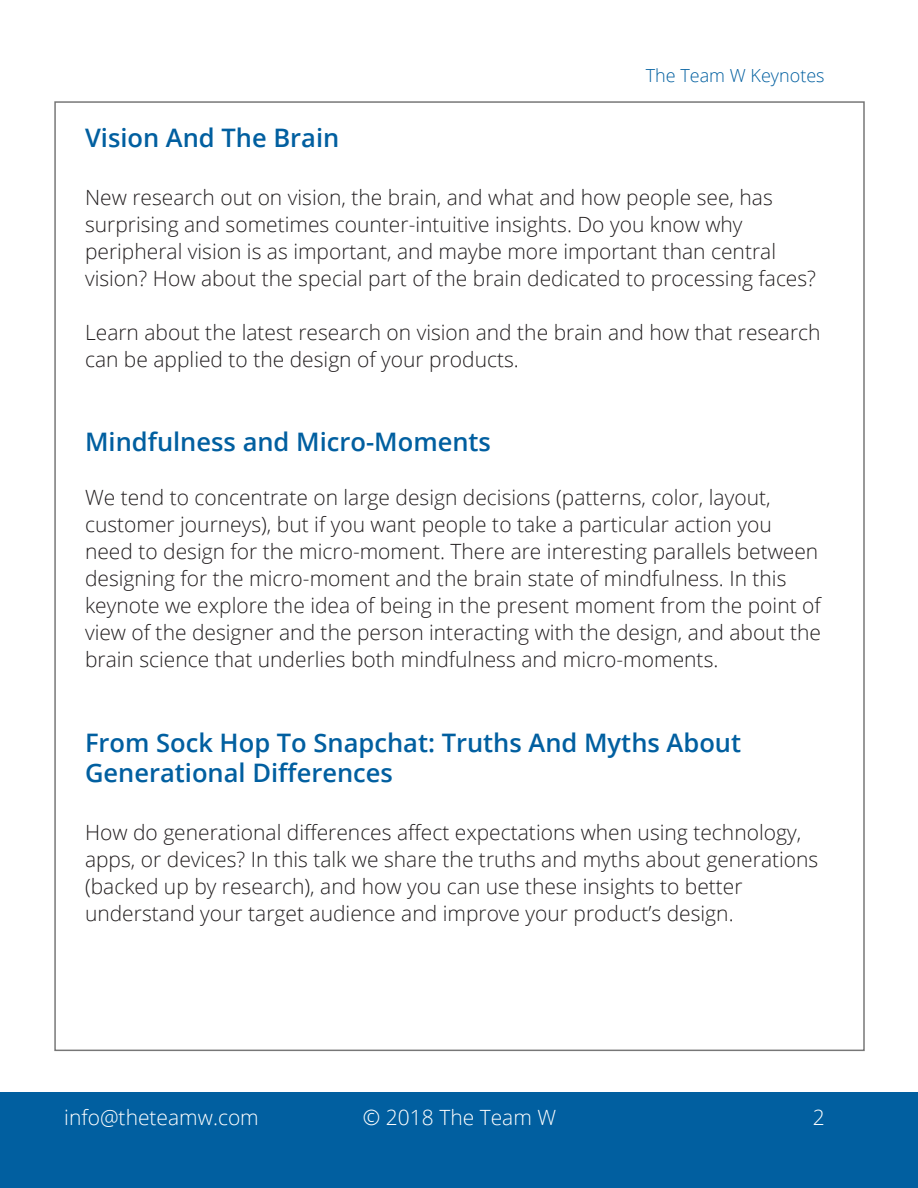
<style>
.page{position:relative;width:918px;height:1188px;background:#fff}
.page>*{position:absolute;margin:0;border:0;box-sizing:border-box;transform-origin:0 0}
.Header_Size_3{font:600 25.5px/30.6px "Open Sans";color:#015fa0}
.Paragraph{font:300 21px/27px "Open Sans";color:#231f20}
.t1{font:300 21px "Open Sans";color:#fff}
.t2{font:300 18px "Open Sans";color:#015fa0}
</style>
<div class="page">
<div style="left:0;top:1093px;width:918px;height:95px;background:#015fa0"></div>
<p class="Header_Size_3" style="left:85px;top:122px;width:256px">Vision And The Brain</p>
<p class="t2" style="left:646px;top:63px;width:180px">The Team W Keynotes</p>
<p class="Paragraph" style="left:85px;top:183px;width:733px">New research out on vision, the brain, and what and how people see, has surprising and sometimes counter-intuitive insights. Do you know why peripheral vision is as important, and maybe more important than central vision? How about the special part of the brain dedicated to processing faces?</p>
<p class="Paragraph" style="left:85px;top:318px;width:737px">Learn about the latest research on vision and the brain and how that research can be applied to the design of your products.</p>
<p class="Header_Size_3" style="left:85px;top:426px;width:408px">Mindfulness and Micro-Moments</p>
<p class="Paragraph" style="left:85px;top:484px;width:738px">We tend to concentrate on large design decisions (patterns, color, layout, customer journeys), but if you want people to take a particular action you need to design for the micro-moment. There are interesting parallels between designing for the micro-moment and the brain state of mindfulness. In this keynote we explore the idea of being in the present moment from the point of view of the designer and the person interacting with the design, and about the brain science that underlies both mindfulness and micro-moments.</p>
<p class="Header_Size_3" style="left:85px;top:727px;width:658px">From Sock Hop To Snapchat: Truths And Myths About<br>Generational Differences</p>
<p class="Paragraph" style="left:85px;top:818px;width:735px">How do generational differences affect expectations when using technology, apps, or devices? In this talk we share the truths and myths about generations (backed up by research), and how you can use these insights to better understand your target audience and improve your product’s design.</p>
<p class="t1" style="left:64px;top:1103px;width:196px">info@theteamw.com</p>
<p class="t1" style="left:363px;top:1103px;width:195px">© 2018 The Team W</p>
<p class="t1" style="left:813px;top:1103px;width:13px">2</p>
</div>
